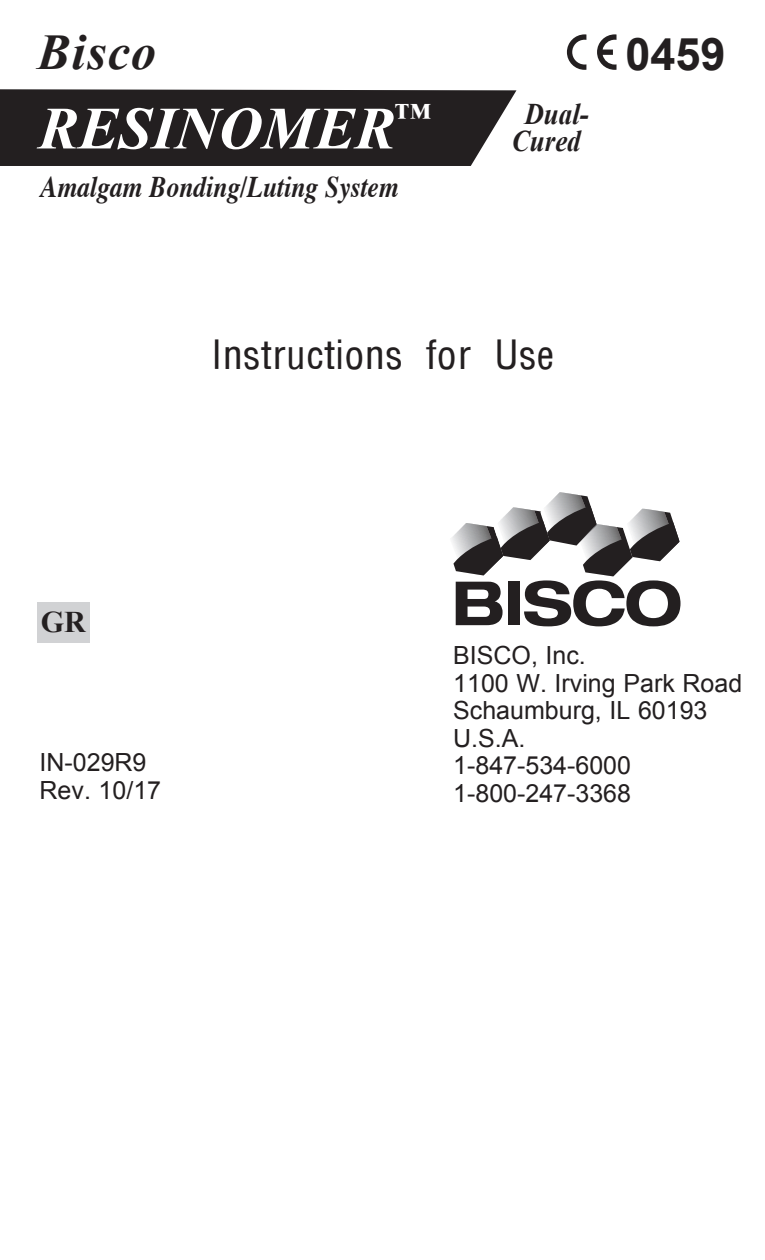
<style>
.page{position:relative;width:765px;height:1260px;background:#fff}
.page>*{position:absolute;margin:0;border:0;box-sizing:border-box;transform-origin:0 0}
.t1{font:italic 700 60px "Times New Roman";color:#fff}
.t2{font:italic 700 50px "Times New Roman";letter-spacing:.025em;color:#231f20}
.t3{font:100 condensed 45px "Helvetica";color:#231f20}
.t4{font:700 45px "Arial";color:#231f20}
.Normal{font:italic 700 30px "Times";color:#231f20;scale:.85 1}
.t5{font:italic 700 30px "Times New Roman";color:#231f20;scale:.9 1}
.t6{font:700 30px "Times New Roman";color:#231f20}
.t7{font:25px "Arial";color:#231f20}
</style>
<div class="page">
<svg style="left:451px;top:492px;width:230px;height:134px"></svg>
<svg style="left:567px;top:34px;width:19px;height:36px"></svg>
<svg style="left:597px;top:34px;width:20px;height:36px"></svg>
<div style="left:0;top:89px;width:516px;height:77px;background:#231f20"></div>
<div style="left:37px;top:602px;width:53px;height:41px;background:#d1d2d4"></div>
<p class="t2" style="left:37px;top:17px;width:120px">Bisco</p>
<p class="t1" style="left:39px;top:87px;width:393px">RESINOMER<sup>™</sup></p>
<p class="t5" style="left:524px;top:93px;width:73px">Dual-</p>
<p class="t5" style="left:512px;top:120px;width:78px">Cured</p>
<p class="Normal" style="left:40px;top:159px;width:423px">Amalgam Bonding/Luting System</p>
<p class="t4" style="left:626px;top:24px;width:102px">0459</p>
<p class="t3" style="left:212px;top:337px;width:344px">Instructions for Use</p>
<p class="t6" style="left:41px;top:601px;width:47px">GR</p>
<p class="t7" style="left:40px;top:746px;width:108px">IN-029R9</p>
<p class="t7" style="left:40px;top:774px;width:123px">Rev. 10/17</p>
<p class="t7" style="left:453px;top:639px;width:134px">BISCO, Inc.</p>
<p class="t7" style="left:453px;top:666px;width:291px">1100 W. Irving Park Road</p>
<p class="t7" style="left:453px;top:694px;width:256px">Schaumburg, IL 60193</p>
<p class="t7" style="left:453px;top:721px;width:74px">U.S.A.</p>
<p class="t7" style="left:453px;top:749px;width:179px">1-847-534-6000</p>
<p class="t7" style="left:453px;top:776px;width:179px">1-800-247-3368</p>
</div>
